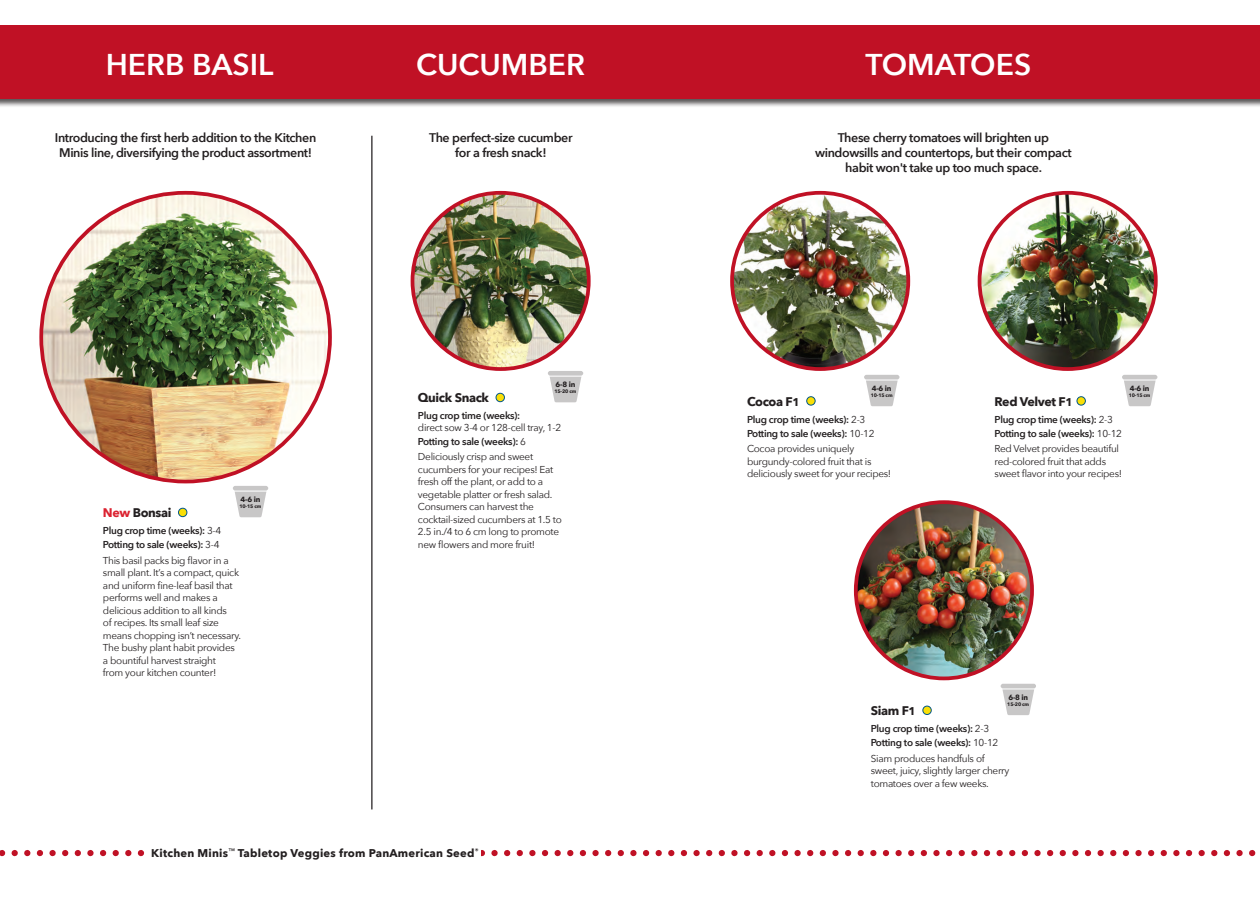
<style>
.page{position:relative;width:1260px;height:900px;background:#fff}
.page>*{position:absolute;margin:0;border:0;box-sizing:border-box;transform-origin:0 0}
.Class{font:600 30px "Avenir Next";color:#fff}
.VarietyInformation{font:600 12.5px/15px "Avenir Next";letter-spacing:-.03em;color:#231f20;text-align:center}
.Series_Name{font:700 12.5px "Avenir Next";letter-spacing:-.03em;color:#231f20}
.t1{font:700 11.25px "Avenir Next";letter-spacing:.02em;color:#231f20}
.VarietyInformation-2{font:10px/12.5px "Avenir Next";letter-spacing:-.03em;color:#231f20}
.VarietyInformation-3{font:600 10px "Avenir Next";letter-spacing:-.03em;color:#231f20}
.Height_Spread{font:600 10px "Avenir Next";letter-spacing:-.03em;color:#231f20}
.Height_Spread-2{font:10px/11.2px "Avenir Next";letter-spacing:-.03em;color:#231f20}
.Height_Spread-3{font:700 7.5px "Avenir Next";letter-spacing:-.03em;color:#231f20}
.Height_Spread-4{font:700 5px "Avenir Next";letter-spacing:-.03em;color:#231f20}
.s1{color:#db2230}
.s2{font-weight:400}
.s3{font-weight:600}
.s4{font-size:11.25px}
</style>
<div class="page">
<div style="left:0;top:25px;width:1260px;height:83px;background:#231f20;opacity:.75"></div>
<div style="left:0;top:25px;width:1260px;height:73px;background:#c01125"></div>
<svg style="left:0;top:850px;width:1256px;height:6px"></svg>
<div style="left:146px;top:844px;width:335px;height:21px;background:#fff"></div>
<img style="left:732px;top:193px;width:176px;height:176px;border-radius:88px">
<div style="left:730px;top:191px;width:180px;height:180px;border:4px solid #c01125;border-radius:50%"></div>
<img style="left:980px;top:193px;width:176px;height:176px;border-radius:88px">
<div style="left:978px;top:191px;width:180px;height:180px;border:4px solid #c01125;border-radius:50%"></div>
<img style="left:856px;top:502px;width:176px;height:176px;border-radius:88px">
<div style="left:854px;top:500px;width:180px;height:180px;border:4px solid #c01125;border-radius:50%"></div>
<svg style="left:866px;top:380px;width:32px;height:26px"></svg>
<div style="left:864px;top:375px;width:36px;height:5px;background:#c8c7c7;border-radius:2px"></div>
<svg style="left:1124px;top:380px;width:32px;height:26px"></svg>
<div style="left:1122px;top:375px;width:35px;height:5px;background:#c8c7c7;border-radius:2px"></div>
<svg style="left:1002px;top:689px;width:32px;height:26px"></svg>
<hr style="left:1001px;top:684px;width:35px;height:4px;background:#c8c7c7;border-radius:2px">
<svg style="left:550px;top:377px;width:31px;height:25px"></svg>
<div style="left:548px;top:371px;width:35px;height:5px;background:#c8c7c7;border-radius:2px"></div>
<hr style="left:371px;top:136px;width:1px;height:673px;background:#231f20">
<img style="left:41px;top:193px;width:289px;height:289px;border-radius:144px">
<img style="left:412px;top:193px;width:177px;height:176px;border-radius:88px">
<div style="left:411px;top:191px;width:180px;height:180px;border:4px solid #c01125;border-radius:50%"></div>
<svg style="left:235px;top:492px;width:31px;height:25px"></svg>
<div style="left:233px;top:486px;width:35px;height:5px;background:#c8c7c7;border-radius:2px"></div>
<div style="left:807px;top:397px;width:8px;height:8px;background:#fadf07;border-radius:50%"></div>
<div style="left:806px;top:396px;width:9px;height:9px;border:1px solid #00568a;border-radius:50%"></div>
<div style="left:1077px;top:397px;width:8px;height:8px;background:#fadf07;border-radius:50%"></div>
<div style="left:1077px;top:396px;width:9px;height:9px;border:1px solid #00568a;border-radius:50%"></div>
<div style="left:923px;top:706px;width:8px;height:9px;background:#fadf07;border-radius:50%"></div>
<div style="left:923px;top:706px;width:9px;height:9px;border:1px solid #00568a;border-radius:50%"></div>
<div style="left:496px;top:393px;width:8px;height:9px;background:#fadf07;border-radius:50%"></div>
<div style="left:496px;top:393px;width:9px;height:9px;border:1px solid #00568a;border-radius:50%"></div>
<div style="left:179px;top:508px;width:8px;height:9px;background:#fadf07;border-radius:50%"></div>
<div style="left:178px;top:508px;width:9px;height:9px;border:1px solid #00568a;border-radius:50%"></div>
<p class="Class" style="left:106px;top:39px;width:169px">HERB BASIL</p>
<p class="Class" style="left:416px;top:39px;width:170px">CUCUMBER</p>
<p class="VarietyInformation" style="left:55px;top:130px;width:263px">Introducing the first herb addition to the Kitchen<br>Minis line, diversifying the product assortment!</p>
<p class="VarietyInformation" style="left:429px;top:130px;width:145px">The perfect-size cucumber for a fresh snack!</p>
<p class="Height_Spread-3" style="left:241px;top:493px;width:21px">4-6 in</p>
<p class="Height_Spread-4" style="left:240px;top:502px;width:23px">10-15 cm</p>
<p class="Series_Name" style="left:103px;top:502px;width:70px"><span class="s1">New</span> Bonsai</p>
<p class="Height_Spread" style="left:103px;top:522px;width:120px">Plug crop time (weeks): <span class="s2">3-4</span></p>
<p class="VarietyInformation-3" style="left:103px;top:536px;width:118px">Potting to sale (weeks): <span class="s2">3-4</span></p>
<p class="VarietyInformation-2" style="left:103px;top:554px;width:140px">This basil packs big flavor in a small plant. It’s a compact, quick and uniform fine-leaf basil that performs well and makes a delicious addition to all kinds<br>of recipes. Its small leaf size means chopping isn’t necessary.<br>The bushy plant habit provides a bountiful harvest straight<br>from your kitchen counter!</p>
<p class="Height_Spread-3" style="left:556px;top:378px;width:21px">6-8 in</p>
<p class="Height_Spread-4" style="left:555px;top:387px;width:23px">15-20 cm</p>
<p class="Series_Name" style="left:418px;top:387px;width:73px">Quick Snack</p>
<p class="Height_Spread-2" style="left:418px;top:410px;width:145px"><span class="s3">Plug crop time (weeks):<br></span>direct sow 3-4 or 128-cell tray, 1-2</p>
<p class="VarietyInformation-3" style="left:418px;top:433px;width:110px">Potting to sale (weeks): <span class="s2">6</span></p>
<p class="VarietyInformation-2" style="left:418px;top:450px;width:145px">Deliciously crisp and sweet cucumbers for your recipes! Eat fresh off the plant, or add to a vegetable platter or fresh salad.<br>Consumers can harvest the cocktail-sized cucumbers at 1.5 to<br>2.5 in./4 to 6 cm long to promote new flowers and more fruit!</p>
<p class="t1" style="left:151px;top:843px;width:329px">Kitchen Minis<sup>™</sup> Tabletop Veggies from PanAmerican Seed<sup>®</sup></p>
<p class="Class" style="left:866px;top:39px;width:167px">TOMATOES</p>
<p class="VarietyInformation" style="left:815px;top:130px;width:258px">These cherry tomatoes will brighten up windowsills and countertops, but their compact habit won't take up too much space.</p>
<p class="Height_Spread-3" style="left:872px;top:382px;width:21px">4-6 in</p>
<p class="Height_Spread-4" style="left:871px;top:391px;width:23px">10-15 cm</p>
<p class="Series_Name" style="left:747px;top:391px;width:54px">Cocoa F<span class="s4">1</span></p>
<p class="Height_Spread" style="left:747px;top:411px;width:120px">Plug crop time (weeks): <span class="s2">2-3</span></p>
<p class="VarietyInformation-3" style="left:747px;top:425px;width:129px">Potting to sale (weeks): <span class="s2">10-12</span></p>
<p class="VarietyInformation-2" style="left:747px;top:442px;width:146px">Cocoa provides uniquely burgundy-colored fruit that is deliciously sweet for your recipes!</p>
<p class="Height_Spread-3" style="left:1130px;top:382px;width:21px">4-6 in</p>
<p class="Height_Spread-4" style="left:1129px;top:391px;width:23px">10-15 cm</p>
<p class="Series_Name" style="left:995px;top:391px;width:80px">Red Velvet F<span class="s4">1</span></p>
<p class="Height_Spread" style="left:995px;top:411px;width:120px">Plug crop time (weeks): <span class="s2">2-3</span></p>
<p class="VarietyInformation-3" style="left:995px;top:425px;width:129px">Potting to sale (weeks): <span class="s2">10-12</span></p>
<p class="VarietyInformation-2" style="left:995px;top:442px;width:129px">Red Velvet provides beautiful red-colored fruit that adds sweet flavor into your recipes!</p>
<p class="Height_Spread-3" style="left:1008px;top:691px;width:21px">6-8 in</p>
<p class="Height_Spread-4" style="left:1007px;top:700px;width:23px">15-20 cm</p>
<p class="Series_Name" style="left:871px;top:700px;width:47px">Siam F<span class="s4">1</span></p>
<p class="Height_Spread" style="left:871px;top:720px;width:120px">Plug crop time (weeks): <span class="s2">2-3</span></p>
<p class="VarietyInformation-3" style="left:871px;top:734px;width:129px">Potting to sale (weeks): <span class="s2">10-12</span></p>
<p class="VarietyInformation-2" style="left:871px;top:752px;width:140px">Siam produces handfuls of sweet, juicy, slightly larger cherry tomatoes over a few weeks.</p>
</div>
